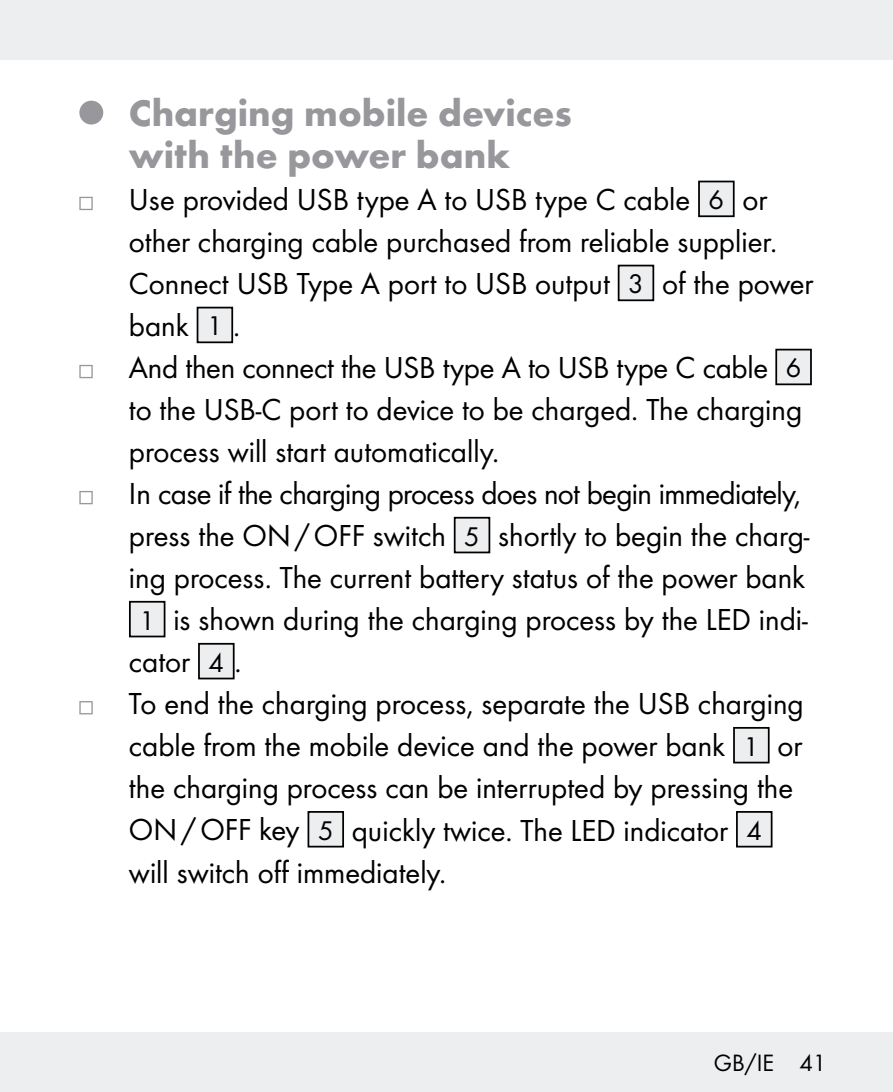
<style>
.page{position:relative;width:893px;height:1092px;background:#fff}
.page>*{position:absolute;margin:0;border:0;box-sizing:border-box;transform-origin:0 0}
.t1{font:700 38.5px/42px "Futura";color:#97979c}
.t2{font:31.5px "Futura Boo";color:#000}
.t3{font:31.5px "Futura Boo";letter-spacing:-.02em;color:#000}
.t4{font:24.5px "Futura Boo";color:#000}
.s1{font-size:28px}
</style>
<div class="page">
<div style="left:0;top:1032px;width:893px;height:59px;background:#eceeef"></div>
<div style="left:0;top:0;width:893px;height:60px;background:#eceeef"></div>
<div style="left:79px;top:101px;width:24px;height:23px;background:#97979c;border-radius:50%"></div>
<svg style="left:79px;top:197px;width:14px;height:13px"></svg>
<div style="left:699px;top:181px;width:35px;height:35px;background:#eceeef"></div>
<div style="left:698px;top:181px;width:37px;height:36px;border:2px solid #000"></div>
<div style="left:619px;top:265px;width:34px;height:35px;background:#eceeef"></div>
<div style="left:618px;top:265px;width:36px;height:36px;border:2px solid #000"></div>
<div style="left:198px;top:307px;width:34px;height:35px;background:#eceeef"></div>
<div style="left:197px;top:307px;width:36px;height:36px;border:2px solid #000"></div>
<svg style="left:79px;top:365px;width:14px;height:13px"></svg>
<div style="left:776px;top:349px;width:35px;height:35px;background:#eceeef"></div>
<div style="left:775px;top:349px;width:37px;height:36px;border:2px solid #000"></div>
<svg style="left:79px;top:491px;width:14px;height:13px"></svg>
<div style="left:455px;top:517px;width:34px;height:35px;background:#eceeef"></div>
<div style="left:454px;top:517px;width:36px;height:36px;border:2px solid #000"></div>
<div style="left:130px;top:601px;width:35px;height:35px;background:#eceeef"></div>
<div style="left:129px;top:601px;width:36px;height:36px;border:2px solid #000"></div>
<div style="left:199px;top:643px;width:35px;height:35px;background:#eceeef"></div>
<div style="left:198px;top:643px;width:37px;height:36px;border:2px solid #000"></div>
<svg style="left:79px;top:701px;width:14px;height:13px"></svg>
<div style="left:734px;top:727px;width:35px;height:35px;background:#eceeef"></div>
<div style="left:733px;top:727px;width:37px;height:36px;border:2px solid #000"></div>
<div style="left:308px;top:811px;width:35px;height:35px;background:#eceeef"></div>
<div style="left:308px;top:811px;width:36px;height:36px;border:2px solid #000"></div>
<div style="left:737px;top:811px;width:35px;height:35px;background:#eceeef"></div>
<div style="left:736px;top:811px;width:36px;height:36px;border:2px solid #000"></div>
<p class="t1" style="left:129px;top:92px;width:444px">Charging mobile devices with the power bank</p>
<p class="t2" style="left:129px;top:181px;width:640px">Use provided USB type A to USB type C cable <span class="s1">6</span> or</p>
<p class="t2" style="left:129px;top:223px;width:650px">other charging cable purchased from reliable supplier.</p>
<p class="t2" style="left:129px;top:265px;width:686px">Connect USB Type A port to USB output <span class="s1">3</span> of the power</p>
<p class="t2" style="left:129px;top:307px;width:113px">bank <span class="s1">1</span> .</p>
<p class="t2" style="left:129px;top:349px;width:674px">And then connect the USB type A to USB type C cable <span class="s1">6</span></p>
<p class="t2" style="left:129px;top:391px;width:675px">to the USB-C port to device to be charged. The charging</p>
<p class="t2" style="left:129px;top:433px;width:372px">process will start automatically.</p>
<p class="t3" style="left:129px;top:475px;width:674px">In case if the charging process does not begin immediately,</p>
<p class="t2" style="left:129px;top:517px;width:682px">press the ON/OFF switch <span class="s1">5</span> shortly to begin the charg-</p>
<p class="t2" style="left:129px;top:559px;width:678px">ing process. The current battery status of the power bank</p>
<p class="t2" style="left:139px;top:601px;width:670px"><span class="s1">1</span> is shown during the charging process by the LED indi-</p>
<p class="t2" style="left:129px;top:643px;width:114px">cator <span class="s1">4</span> .</p>
<p class="t2" style="left:129px;top:685px;width:676px">To end the charging process, separate the USB charging</p>
<p class="t2" style="left:129px;top:727px;width:675px">cable from the mobile device and the power bank <span class="s1">1</span> or</p>
<p class="t2" style="left:129px;top:769px;width:666px">the charging process can be interrupted by pressing the</p>
<p class="t2" style="left:129px;top:811px;width:634px">ON/OFF key <span class="s1">5</span> quickly twice. The LED indicator <span class="s1">4</span></p>
<p class="t2" style="left:129px;top:853px;width:319px">will switch off immediately.</p>
<p class="t4" style="left:714px;top:1048px;width:114px">GB/IE 41</p>
</div>
